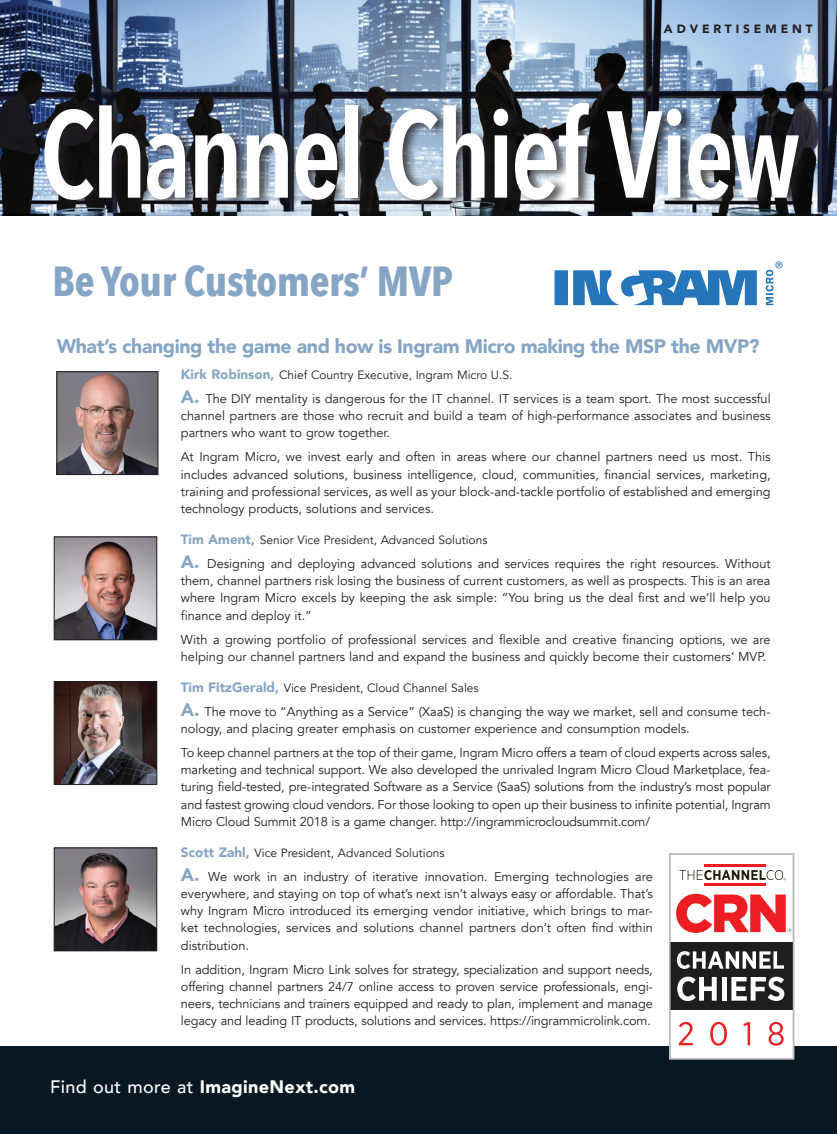
<style>
.page{position:relative;width:837px;height:1134px;background:#fff}
.page>*{position:absolute;margin:0;border:0;box-sizing:border-box;transform-origin:0 0}
.t1{font:600 122.1px "Avenir Next Condensed";letter-spacing:-.035em;color:#fff;scale:.91 1}
.t2{font:700 42px "Avenir Next Condensed";letter-spacing:-.01em;color:#86a5c4}
.t3{font:900 19.5px "Avenir";letter-spacing:-.02em;color:#86a5c4}
.t4{font:900 18px "Avenir";letter-spacing:.02em;color:#fff}
.t5{font:12.75px/17.2px "Avenir";color:#231f20;text-align:justify}
.t6{font:12px "Avenir";color:#231f20}
.t7{font:900 12px "Avenir";letter-spacing:.325em;color:#231f20}
.s1{font-weight:900;font-size:13.5px;color:#86a5c4}
.s2{font-weight:900;font-size:18px;color:#86a5c4}
.s3{font-weight:500}
</style>
<div class="page">
<div style="left:0;top:1047px;width:837px;height:87px;background:#071822"></div>
<img style="left:0;top:0;width:837px;height:216px">
<div style="left:43px;top:98px;width:769px;height:112px;background:#231f20;opacity:.75"></div>
<img style="left:59px;top:374px;width:97px;height:99px">
<div style="left:57px;top:372px;width:101px;height:103px;border:1px solid #231f20"></div>
<img style="left:56px;top:539px;width:99px;height:99px">
<div style="left:54px;top:537px;width:103px;height:103px;border:1px solid #231f20"></div>
<img style="left:56px;top:683px;width:99px;height:100px">
<div style="left:54px;top:681px;width:103px;height:104px;border:1px solid #231f20"></div>
<img style="left:56px;top:850px;width:99px;height:99px">
<div style="left:54px;top:848px;width:103px;height:103px;border:1px solid #231f20"></div>
<svg style="left:555px;top:261px;width:228px;height:44px"></svg>
<div style="left:669px;top:853px;width:125px;height:206px;background:#fff"></div>
<div style="left:670px;top:942px;width:124px;height:68px;background:#201d1e"></div>
<svg style="left:677px;top:951px;width:107px;height:18px"></svg>
<svg style="left:677px;top:977px;width:40px;height:24px"></svg>
<hr style="left:722px;top:977px;width:4px;height:24px;background:#fff">
<svg style="left:731px;top:977px;width:53px;height:24px"></svg>
<div style="left:669px;top:853px;width:125px;height:206px;border:2px solid #bcbdc0"></div>
<svg style="left:676px;top:894px;width:116px;height:39px"></svg>
<hr style="left:704px;top:884px;width:62px;height:2px;background:#ee1d23">
<hr style="left:704px;top:864px;width:62px;height:2px;background:#ee1d23">
<svg style="left:679px;top:870px;width:107px;height:10px"></svg>
<svg style="left:679px;top:1022px;width:14px;height:23px"></svg>
<svg style="left:710px;top:1022px;width:17px;height:24px"></svg>
<svg style="left:743px;top:1022px;width:7px;height:23px"></svg>
<svg style="left:769px;top:1022px;width:15px;height:24px"></svg>
<p class="t7" style="left:664px;top:18px;width:150px">ADVERTISEMENT</p>
<h1 class="t1" style="left:40px;top:49px;width:837px">Channel Chief View</h1>
<h2 class="t2" style="left:52px;top:256px;width:402px">Be Your Customers’ MVP</h2>
<h3 class="t3" style="left:57px;top:330px;width:705px">What’s changing the game and how is Ingram Micro making the MSP the MVP?</h3>
<p class="t6" style="left:181px;top:368px;width:333px"><span class="s1">Kirk Robinson,</span> Chief Country Executive, Ingram Micro U.S.</p>
<p class="t5" style="left:181px;top:390px;width:591px"><span class="s2">A.</span> The DIY mentality is dangerous for the IT channel. IT services is a team sport. The most successful channel partners are those who recruit and build a team of high-performance associates and business partners who want to grow together.</p>
<p class="t5" style="left:181px;top:449px;width:591px">At Ingram Micro, we invest early and often in areas where our channel partners need us most. This includes advanced solutions, business intelligence, cloud, communities, financial services, marketing, training and professional services, as well as your block-and-tackle portfolio of established and emerging technology products, solutions and services.</p>
<p class="t6" style="left:181px;top:533px;width:308px"><span class="s1">Tim Ament,</span> Senior Vice President, Advanced Solutions</p>
<p class="t5" style="left:181px;top:555px;width:591px"><span class="s2">A.</span> Designing and deploying advanced solutions and services requires the right resources. Without them, channel partners risk losing the business of current customers, as well as prospects. This is an area where Ingram Micro excels by keeping the ask simple: “You bring us the deal first and we’ll help you finance and deploy it.”</p>
<p class="t5" style="left:181px;top:631px;width:591px">With a growing portfolio of professional services and flexible and creative financing options, we are helping our channel partners land and expand the business and quickly become their customers’ MVP.</p>
<p class="t6" style="left:181px;top:680px;width:299px"><span class="s1">Tim FitzGerald,</span> Vice President, Cloud Channel Sales</p>
<p class="t5" style="left:181px;top:703px;width:591px"><span class="s2">A.</span> The move to “Anything as a Service” (XaaS) is changing the way we market, sell and consume tech&shy;nology, and placing greater emphasis on customer experience and consumption models.</p>
<p class="t5" style="left:181px;top:744px;width:591px">To keep channel partners at the top of their game, Ingram Micro offers a team of cloud experts across sales, marketing and technical support. We also developed the unrivaled Ingram Micro Cloud Marketplace, fea&shy;turing field-tested, pre-integrated Software as a Service (SaaS) solutions from the industry’s most popular and fastest growing cloud vendors. For those looking to open up their business to infinite potential, Ingram Micro Cloud Summit 2018 is a game changer. http://ingrammicrocloudsummit.com/</p>
<p class="t6" style="left:181px;top:845px;width:265px"><span class="s1">Scott Zahl,</span> Vice President, Advanced Solutions</p>
<p class="t5" style="left:181px;top:868px;width:473px"><span class="s2">A.</span> We work in an industry of iterative innovation. Emerging technologies are everywhere, and staying on top of what’s next isn’t always easy or affordable. That’s why Ingram Micro introduced its emerging vendor initiative, which brings to mar&shy;ket technologies, services and solutions channel partners don’t often find within distribution.</p>
<p class="t5" style="left:181px;top:961px;width:473px">In addition, Ingram Micro Link solves for strategy, specialization and support needs, offering channel partners 24/7 online access to proven service professionals, engi&shy;neers, technicians and trainers equipped and ready to plan, implement and manage legacy and leading IT products, solutions and services. https://ingrammicrolink.com.</p>
<h3 class="t4" style="left:50px;top:1072px;width:306px"><span class="s3">Find out more at</span> ImagineNext.com</h3>
</div>
